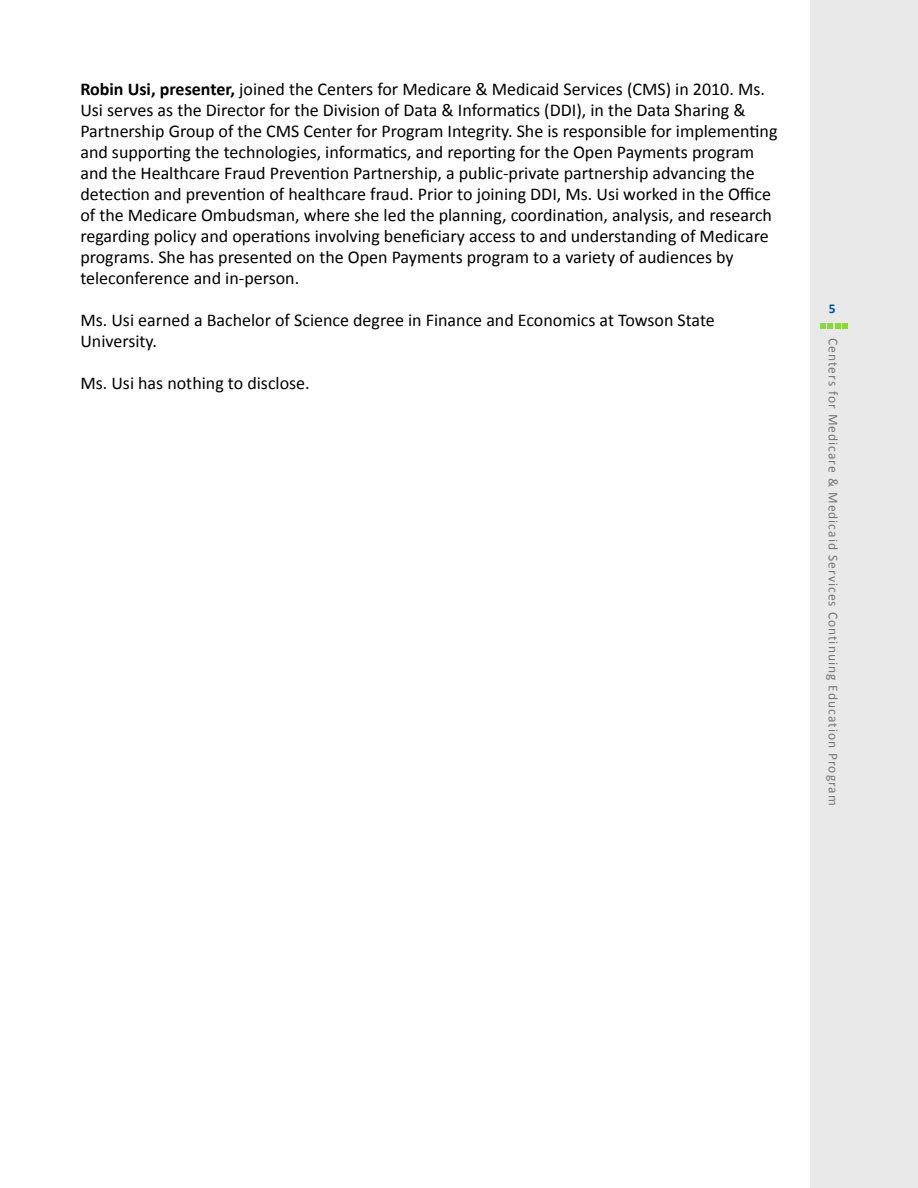
<style>
.page{position:relative;width:918px;height:1188px;background:#fff}
.page>*{position:absolute;margin:0;border:0;box-sizing:border-box;transform-origin:0 0}
.t1{font:18px/21px "Calibri";color:#000}
.t2{font:13.5px "Calibri";letter-spacing:.075em;color:#777}
.t3{font:700 13.5px "Calibri";color:#00539b}
.s1{font-weight:700}
</style>
<div class="page">
<div style="left:810px;top:0;width:108px;height:1188px;background:#e9e9e9"></div>
<svg style="left:820px;top:323px;width:28px;height:6px"></svg>
<p class="t1" style="left:80px;top:78px;width:699px"><span class="s1">Robin Usi, presenter,</span> joined the Centers for Medicare &amp; Medicaid Services (CMS) in 2010. Ms.<br>Usi serves as the Director for the Division of Data &amp; Informatics (DDI), in the Data Sharing &amp; Partnership Group of the CMS Center for Program Integrity. She is responsible for implementing and supporting the technologies, informatics, and reporting for the Open Payments program and the Healthcare Fraud Prevention Partnership, a public-private partnership advancing the detection and prevention of healthcare fraud. Prior to joining DDI, Ms. Usi worked in the Office of the Medicare Ombudsman, where she led the planning, coordination, analysis, and research regarding policy and operations involving beneficiary access to and understanding of Medicare programs. She has presented on the Open Payments program to a variety of audiences by teleconference and in-person.</p>
<p class="t1" style="left:80px;top:309px;width:636px">Ms. Usi earned a Bachelor of Science degree in Finance and Economics at Towson State<br>University.</p>
<p class="t1" style="left:80px;top:372px;width:231px">Ms. Usi has nothing to disclose.</p>
<p class="t3" style="left:829px;top:300px;width:8px">5</p>
<p class="t2" style="left:842px;top:338px;width:469px;rotate:90deg">Centers for Medicare &amp; Medicaid Services Continuing Education Program</p>
</div>
